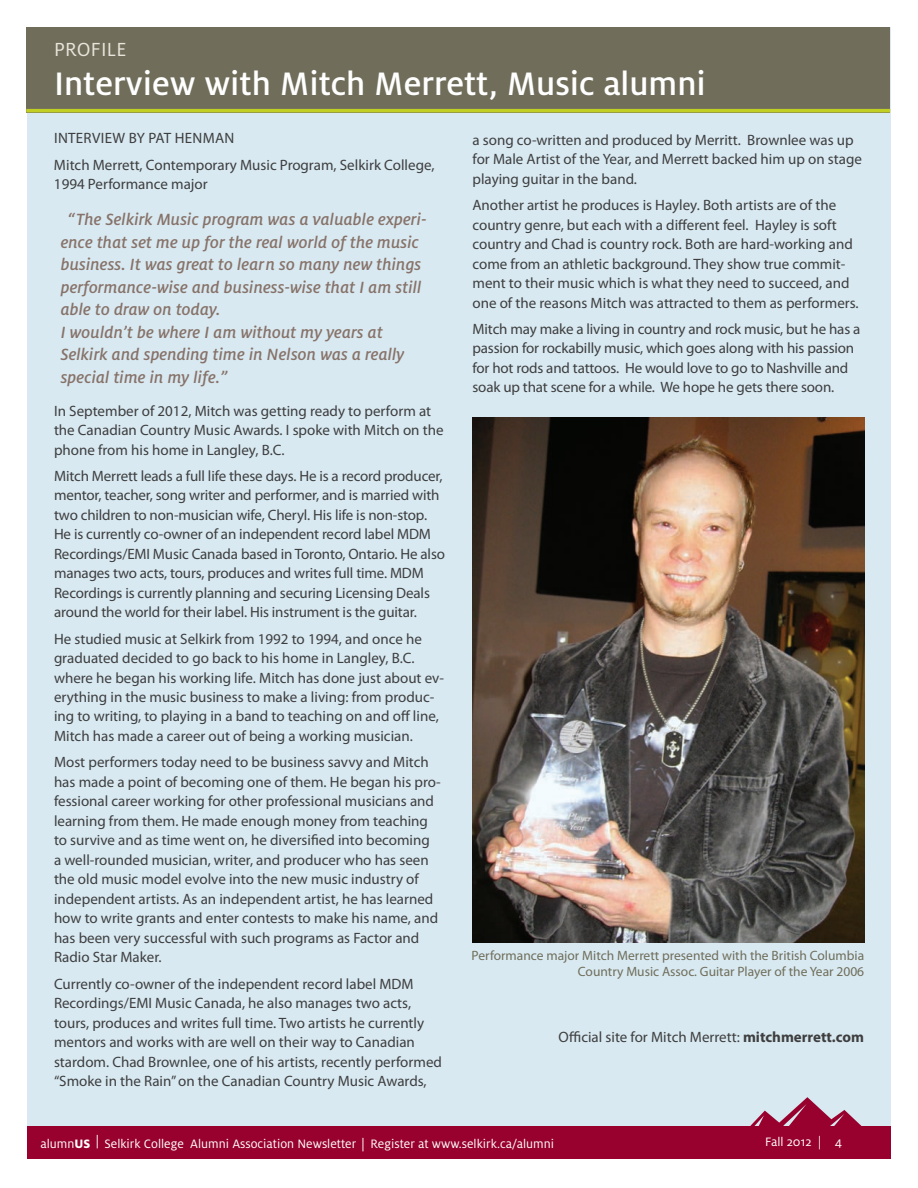
<style>
.page{position:relative;width:918px;height:1188px;background:#fff}
.page>*{position:absolute;margin:0;border:0;box-sizing:border-box;transform-origin:0 0}
.t1{font:500 36px "Milo OT";color:#fff}
.t2{font:21px "Milo OT";letter-spacing:.01em;color:#e9e5db}
.t3{font:italic 500 18px/22.5px "Milo OT";letter-spacing:.005em;color:#877269}
.t4{font:15px/19.5px "Myriad Pro";color:#3e3e3f}
.t5{font:13.5px/16.5px "Myriad Pro";color:#706e5b;text-align:right}
.t6{font:13.5px "Milo OT";color:#fff}
.s1{font-weight:700}
.s2{font-weight:800}
.s3{font-family:"Myriad Pro"}
</style>
<div class="page">
<div style="left:27px;top:27px;width:864px;height:1099px;background:#d8e9f1"></div>
<div style="left:27px;top:1126px;width:864px;height:34px;background:#98012d"></div>
<svg style="left:750px;top:1097px;width:112px;height:29px"></svg>
<div style="left:26px;top:27px;width:864px;height:85px;background:#706e5b"></div>
<img style="left:473px;top:417px;width:391px;height:525px">
<hr style="left:26px;top:109px;width:864px;height:3px;background:#c1ce23">
<h2 class="t2" style="left:54px;top:38px;width:74px">profile</h2>
<h1 class="t1" style="left:54px;top:64px;width:653px">Interview with Mitch Merrett, Music alumni</h1>
<p class="t4" style="left:54px;top:125px;width:382px;line-height:26.2px">Interview by Pat Henman<br>Mitch Merrett, Contemporary Music Program, Selkirk College,</p>
<p class="t4" style="left:54px;top:174px;width:155px">1994 Performance major</p>
<p class="t3" style="left:61px;top:208px;width:368px;text-indent:7px">“The Selkirk Music program was a valuable experi&shy;ence that set me up for the real world of the music business. It was great to learn so many new things performance-wise and business-wise that I am still able to draw on today.<br>I wouldn’t be where I am without my years at Selkirk and spending time in Nelson was a really special time in my life.”</p>
<p class="t4" style="left:54px;top:400px;width:391px">I n September of 2012, Mitch was getting ready to perform at the Canadian Country Music Awards. I spoke with Mitch on the phone from his home in Langley, B.C.</p>
<p class="t4" style="left:54px;top:466px;width:390px">Mitch Merrett leads a full life these days. He is a record producer, mentor, teacher, song writer and performer, and is married with two children to non-musician wife, Cheryl. H is life is non-stop.<br>He is currently co-owner of an independent record label MDM Recordings/EMI</p>
<p class="t4" style="left:54px;top:544px;width:393px;text-indent:99px">Music Canada based in Toronto, Ontario. He also manages two acts, tours, produces and writes full time. MDM Recordings is currently planning and securing Licensing Deals around the world for their label. H is instrument is the guitar.</p>
<p class="t4" style="left:54px;top:628px;width:392px">He studied music at Selkirk from 1992 to 1994, and once he graduated decided to go back to his home in Langley, B.C. where he began his working life. Mitch has done just about ev&shy;erything in the music business to make a living: from produc&shy;ing to writing, to playing in a band to teaching on and off line, Mitch has made a career out of being a working musician.</p>
<p class="t4" style="left:54px;top:752px;width:388px">Most performers today need to be business savvy and Mitch has made a point of becoming one of them. He began his pro&shy;fessional career working for other professional musicians and learning from them. He made enough money from teaching to survive and as time went on, he diversified into becoming<br>a well-rounded musician, writer, and producer who has seen the old music model evolve into the new music industry of independent artists. As an independent artist, he has learned how to write grants and enter contests to make his name, and has been very successful with such programs as Factor and Radio Star Maker.</p>
<p class="t4" style="left:54px;top:973px;width:338px">Currently co-owner of the independent record label MDM<br>Recordings/EMI</p>
<p class="t4" style="left:54px;top:993px;width:389px;text-indent:101px">Music Canada, he also manages two acts, tours, produces and writes full time. Two artists he currently mentors and works with are well on their way to Canadian stardom. Chad Brownlee, one of his artists, recently performed “Smoke in the Rain” on the Canadian Country Music Awards,</p>
<p class="t4" style="left:472px;top:130px;width:391px">a song co-written and produced by Merritt. Brownlee was up for Male Artist of the Year, and Merrett backed him up on stage playing guitar in the band.</p>
<p class="t4" style="left:472px;top:195px;width:388px">Another artist he produces is Hayley. Both artists are of the country genre, but each with a different feel. Hayley is soft country and Chad is country rock. Both are hard-working and come from an athletic background. They show true commit&shy;ment to their music which is what they need to succeed, and one of the reasons Mitch was attracted to them as performers.</p>
<p class="t4" style="left:472px;top:319px;width:389px">Mitch may make a living in country and rock music, but he has a passion for rockabilly music, which goes along with his passion for hot rods and tattoos. He would love to go to Nashville and soak up that scene for a while. We hope he gets there soon.</p>
<p class="t5" style="left:472px;top:947px;width:394px">Performance major Mitch Merrett presented with the British Columbia<br>Country Music Assoc. Guitar Player of the Year 2006</p>
<p class="t4" style="left:559px;top:1027px;width:307px">Official site for Mitch Merrett: <span class="s1">mitchmerrett.com</span></p>
<p class="t6" style="left:40px;top:1136px;width:515px">alumn<span class="s2">US</span> <sup>|</sup> Selkirk College Alumni Association Newsletter <span class="s3">|</span> Register at www.selkirk.ca/alumni</p>
<p class="t6" style="left:765px;top:1135px;width:79px">Fall 2012 | 4</p>
</div>
